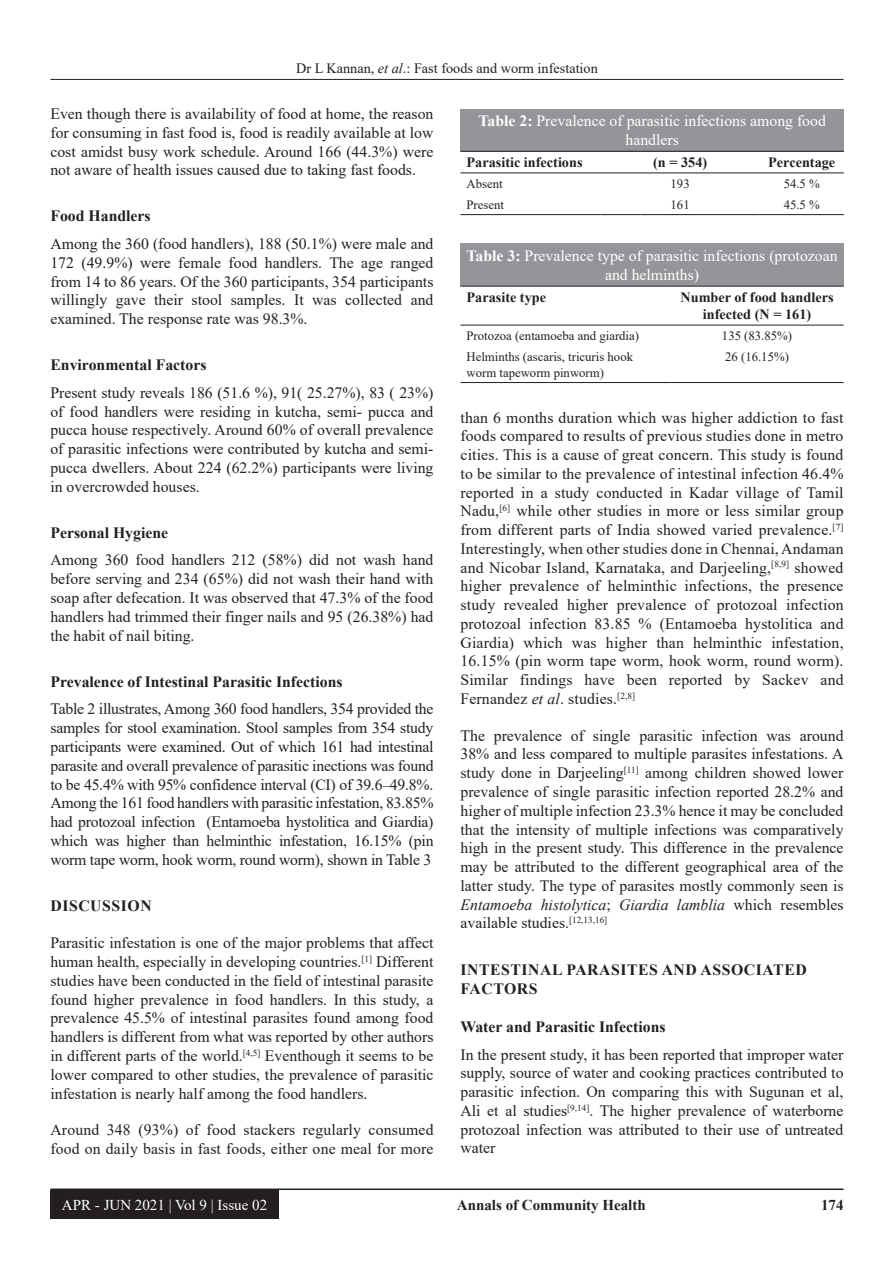
<style>
.page{position:relative;width:894px;height:1263px;background:#fff}
.page>*{position:absolute;margin:0;border:0;box-sizing:border-box;transform-origin:0 0}
.TX{font:15.75px/18.8px "Times New Roman";color:#231f20;text-align:justify}
.TT{font:15.75px/19.5px "Times New Roman";color:#fff;text-align:center}
.H2_No_Above_Space{font:700 15.75px "Times New Roman";color:#231f20}
.H2_No_Above_Space-2{font:700 15.75px/19.5px "Times New Roman";letter-spacing:.035em;color:#231f20}
.RF_1{font:700 15px "Times New Roman";color:#231f20}
.t1{font:15px "Times New Roman";color:#fff}
.TCH{font:700 14.25px/17.2px "Times New Roman";color:#231f20;text-align:center}
.t2{font:14.25px "Times New Roman";color:#231f20}
.TB{font:12.75px "Times New Roman";color:#231f20}
.TBL{font:12.75px/15.8px "Times New Roman";color:#231f20}
.s1{font-style:italic}
.s2{font-weight:700}
</style>
<div class="page">
<hr style="left:50px;top:79px;width:793px;height:1px;background:#231f20">
<hr style="left:50px;top:1188px;width:793px;height:2px;background:#231f20">
<div style="left:50px;top:1190px;width:228px;height:28px;background:#231f20"></div>
<div style="left:460px;top:109px;width:383px;height:42px;background:#939598"></div>
<hr style="left:600px;top:151px;width:40px;height:1px;background:#231f20">
<hr style="left:719px;top:151px;width:40px;height:1px;background:#231f20">
<hr style="left:600px;top:172px;width:40px;height:1px;background:#231f20">
<hr style="left:719px;top:172px;width:40px;height:1px;background:#231f20">
<hr style="left:460px;top:151px;width:140px;height:1px;background:#231f20">
<hr style="left:460px;top:172px;width:140px;height:1px;background:#231f20">
<hr style="left:640px;top:151px;width:79px;height:1px;background:#231f20">
<hr style="left:640px;top:172px;width:79px;height:1px;background:#231f20">
<hr style="left:759px;top:151px;width:84px;height:1px;background:#231f20">
<hr style="left:759px;top:172px;width:84px;height:1px;background:#231f20">
<hr style="left:460px;top:214px;width:140px;height:1px;background:#231f20">
<hr style="left:600px;top:214px;width:40px;height:1px;background:#231f20">
<hr style="left:640px;top:214px;width:79px;height:1px;background:#231f20">
<hr style="left:719px;top:214px;width:40px;height:1px;background:#231f20">
<hr style="left:759px;top:214px;width:84px;height:1px;background:#231f20">
<div style="left:460px;top:244px;width:383px;height:42px;background:#939598"></div>
<hr style="left:460px;top:382px;width:210px;height:1px;background:#231f20">
<hr style="left:670px;top:382px;width:173px;height:1px;background:#231f20">
<hr style="left:460px;top:286px;width:210px;height:1px;background:#231f20">
<hr style="left:670px;top:286px;width:173px;height:1px;background:#231f20">
<hr style="left:460px;top:325px;width:210px;height:1px;background:#231f20">
<hr style="left:670px;top:325px;width:173px;height:1px;background:#231f20">
<p class="t2" style="left:296px;top:58px;width:303px">Dr L Kannan, <span class="s1">et al</span>.: Fast foods and worm infestation</p>
<p class="TX" style="left:50px;top:104px;width:384px">Even though there is availability of food at home, the reason for consuming in fast food is, food is readily available at low cost amidst busy work schedule. Around 166 (44.3%) were not aware of health issues caused due to taking fast foods.</p>
<h2 class="H2_No_Above_Space" style="left:50px;top:204px;width:102px">Food Handlers</h2>
<p class="TX" style="left:50px;top:234px;width:384px">Among the 360 (food handlers), 188 (50.1%) were male and 172 (49.9%) were female food handlers. The age ranged from 14 to 86 years. Of the 360 participants, 354 participants willingly gave their stool samples. It was collected and examined. The response rate was 98.3%.</p>
<h2 class="H2_No_Above_Space" style="left:50px;top:353px;width:157px">Environmental Factors</h2>
<p class="TX" style="left:50px;top:383px;width:384px">Present study reveals 186 (51.6 %), 91( 25.27%), 83 ( 23%) of food handlers were residing in kutcha, semi- pucca and pucca house respectively. Around 60% of overall prevalence of parasitic infections were contributed by kutcha and semi&shy;pucca dwellers. About 224 (62.2%) participants were living in overcrowded houses.</p>
<h2 class="H2_No_Above_Space" style="left:50px;top:521px;width:119px">Personal Hygiene</h2>
<p class="TX" style="left:50px;top:550px;width:384px">Among 360 food handlers 212 (58%) did not wash hand before serving and 234 (65%) did not wash their hand with soap after defecation. It was observed that 47.3% of the food handlers had trimmed their finger nails and 95 (26.38%) had the habit of nail biting.</p>
<h2 class="H2_No_Above_Space" style="left:50px;top:670px;width:293px">Prevalence of Intestinal Parasitic Infections</h2>
<p class="TX" style="left:50px;top:699px;width:384px">Table 2 illustrates, Among 360 food handlers, 354 provided the samples for stool examination. Stool samples from 354 study participants were examined. Out of which 161 had intestinal parasite and overall prevalence of parasitic inections was found to be 45.4% with 95% confidence interval (CI) of 39.6–49.8%.<br>Among the 161 food handlers with parasitic infestation, 83.85% had protozoal infection (Entamoeba hystolitica and Giardia) which was higher than helminthic infestation, 16.15% (pin worm tape worm, hook worm, round worm), shown in Table 3</p>
<h1 class="H2_No_Above_Space-2" style="left:50px;top:895px;width:103px">DISCUSSION</h1>
<p class="TX" style="left:50px;top:933px;width:384px">Parasitic infestation is one of the major problems that affect human health, especially in developing countries.<sup>[1]</sup> Different studies have been conducted in the field of intestinal parasite found higher prevalence in food handlers. In this study, a prevalence 45.5% of intestinal parasites found among food handlers is different from what was reported by other authors in different parts of the world.<sup>[4,5]</sup> Eventhough it seems to be lower compared to other studies, the prevalence of parasitic infestation is nearly half among the food handlers.</p>
<p class="TX" style="left:50px;top:1120px;width:384px">Around 348 (93%) of food stackers regularly consumed food on daily basis in fast foods, either one meal for more</p>
<p class="TT" style="left:478px;top:110px;width:349px"><span class="s2">Table 2:</span> Prevalence of parasitic infections among food handlers</p>
<p class="TCH" style="left:466px;top:153px;width:117px">Parasitic infections</p>
<p class="TCH" style="left:653px;top:153px;width:56px">(n = 354)</p>
<p class="TCH" style="left:768px;top:153px;width:68px">Percentage</p>
<p class="TB" style="left:466px;top:174px;width:38px">Absent</p>
<p class="TB" style="left:670px;top:174px;width:21px">193</p>
<p class="TB" style="left:783px;top:174px;width:38px">54.5 %</p>
<p class="TB" style="left:466px;top:195px;width:39px">Present</p>
<p class="TBL" style="left:670px;top:196px;width:21px">161</p>
<p class="TB" style="left:783px;top:195px;width:38px">45.5 %</p>
<p class="TT" style="left:466px;top:245px;width:372px"><span class="s2">Table 3:</span> Prevalence type of parasitic infections (protozoan and helminths)</p>
<p class="TCH" style="left:466px;top:288px;width:81px">Parasite type</p>
<p class="TCH" style="left:680px;top:288px;width:154px">Number of food handlers infected (N = 161)</p>
<p class="TB" style="left:466px;top:327px;width:174px">Protozoa (entamoeba and giardia)</p>
<p class="TB" style="left:721px;top:327px;width:72px">135 (83.85%)</p>
<p class="TBL" style="left:466px;top:348px;width:168px">Helminths (ascaris, tricuris hook worm tapeworm pinworm)</p>
<p class="TBL" style="left:724px;top:348px;width:65px">26 (16.15%)</p>
<p class="TX" style="left:460px;top:407px;width:384px">than 6 months duration which was higher addiction to fast foods compared to results of previous studies done in metro cities. This is a cause of great concern. This study is found to be similar to the prevalence of intestinal infection 46.4% reported in a study conducted in Kadar village of Tamil Nadu,<sup>[6]</sup> while other studies in more or less similar group from different parts of India showed varied prevalence.<sup>[7] </sup>Interestingly, when other studies done in Chennai, Andaman and Nicobar Island, Karnataka, and Darjeeling,<sup>[8,9]</sup> showed higher prevalence of helminthic infections, the presence study revealed higher prevalence of protozoal infection protozoal infection 83.85 % (Entamoeba hystolitica and Giardia) which was higher than helminthic infestation, 16.15% (pin worm tape worm, hook worm, round worm).<br>Similar findings have been reported by Sackev and Fernandez <span class="s1">et al</span>. studies.<sup>[2,8]</sup></p>
<p class="TX" style="left:460px;top:725px;width:384px">The prevalence of single parasitic infection was around 38% and less compared to multiple parasites infestations. A study done in Darjeeling<sup>[11]</sup> among children showed lower prevalence of single parasitic infection reported 28.2% and higher of multiple infection 23.3% hence it may be concluded that the intensity of multiple infections was comparatively high in the present study. This difference in the prevalence may be attributed to the different geographical area of the latter study. The type of parasites mostly commonly seen is <span class="s1">Entamoeba histolytica</span>; <span class="s1">Giardia lamblia</span> which resembles available studies.<sup>[12,13,16]</sup></p>
<h1 class="H2_No_Above_Space-2" style="left:460px;top:959px;width:348px">INTESTINAL PARASITES AND ASSOCIATED<br>FACTORS</h1>
<p class="H2_No_Above_Space" style="left:460px;top:1015px;width:206px">Water and Parasitic Infections</p>
<p class="TX" style="left:460px;top:1044px;width:384px">In the present study, it has been reported that improper water supply, source of water and cooking practices contributed to parasitic infection. On comparing this with Sugunan et al, Ali et al studies<sup>[9,14]</sup>. The higher prevalence of waterborne protozoal infection was attributed to their use of untreated water</p>
<p class="t1" style="left:62px;top:1193px;width:207px">APR - JUN 2021 | Vol 9 | Issue 02</p>
<p class="RF_1" style="left:456px;top:1194px;width:190px">Annals of Community Health</p>
<p class="RF_1" style="left:820px;top:1194px;width:24px">174</p>
</div>
